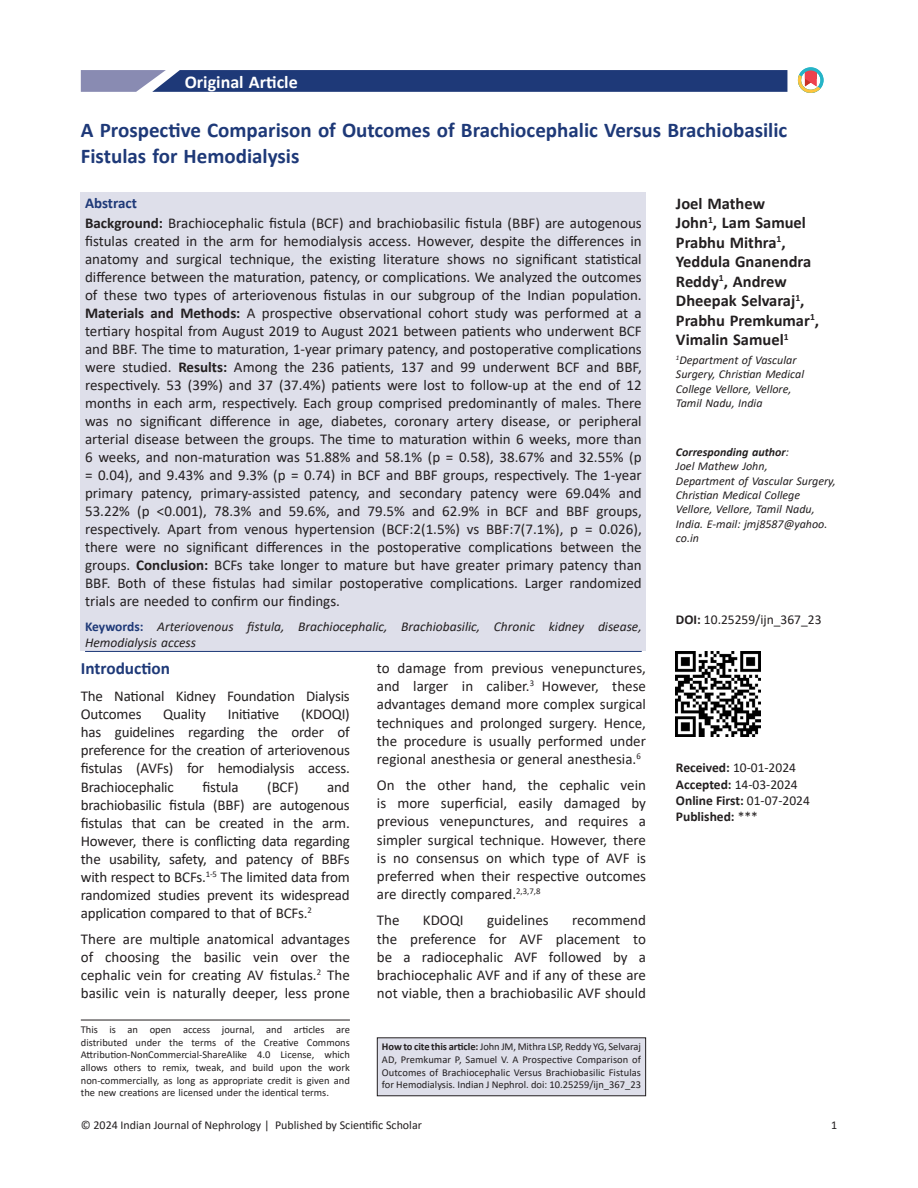
<style>
.page{position:relative;width:918px;height:1188px;background:#fff}
.page>*{position:absolute;margin:0;border:0;box-sizing:border-box;transform-origin:0 0}
.title-text{font:700 21px/25.2px "Calibri";color:#1e3978}
.suptit{font:700 18px "Calibri";color:#fff}
.Head-A{font:700 17.25px "Calibri";color:#1e3978}
.aut-grp{font:700 16.5px/19.5px "Calibri";color:#231f20}
.abs_para_mid{font:15px/18px "Calibri";color:#231f20;text-align:justify}
.para{font:15px/18.3px "Calibri";color:#231f20;text-align:justify}
.para_firstDropCaps{font:15px/18.1px "Calibri";letter-spacing:-.015em;color:#231f20;text-align:justify}
.abs_title{font:700 15px "Calibri";color:#1e3978}
.keywordset{font:italic 13.5px/16.2px "Calibri";color:#231f20}
.doi_para{font:13.5px "Calibri";color:#231f20}
.epub_date{font:700 13.5px "Calibri";color:#231f20}
.received_date{font:13.5px "Calibri";color:#231f20}
.accepted_date{font:13.5px "Calibri";color:#231f20}
.published_date{font:700 13.5px "Calibri";color:#231f20}
.cores-author{font:italic 12px/14.4px "Calibri";color:#231f20}
.aut-aff_first_last{font:italic 12px/14.4px "Calibri";color:#231f20}
.t1{font:12px "Calibri";color:#231f20}
.citation_para{font:10.5px/12.6px "Calibri";color:#231f20;text-align:justify}
.s1{font-weight:700}
.s2{font-weight:700;font-style:normal;color:#1e3978}
.s3{font-weight:400}
</style>
<div class="page">
<svg style="left:81px;top:70px;width:706px;height:22px;background:#2f4781"></svg>
<hr style="left:81px;top:1020px;width:269px;height:1px;background:#231f20">
<div style="left:81px;top:192px;width:565px;height:459px;background:#dedfea"></div>
<hr style="left:85px;top:651px;width:557px;height:1px;background:#1e3978">
<div style="left:377px;top:1038px;width:269px;height:58px;background:#dedfea"></div>
<div style="left:377px;top:1037px;width:269px;height:59px;border:1px solid #231f20"></div>
<svg style="left:798px;top:67px;width:25px;height:26px"></svg>
<img style="left:676px;top:651px;width:85px;height:85px">
<p class="suptit" style="left:185px;top:69px;width:115px">Original Article</p>
<p class="title-text" style="left:81px;top:118px;width:708px">A Prospective Comparison of Outcomes of Brachiocephalic Versus Brachiobasilic<br>Fistulas for Hemodialysis</p>
<p class="aut-grp" style="left:676px;top:194px;width:145px">Joel Mathew<br>John<sup>1</sup>, Lam Samuel<br>Prabhu Mithra<sup>1</sup>,<br>Yeddula Gnanendra<br>Reddy<sup>1</sup>, Andrew<br>Dheepak Selvaraj<sup>1</sup>,<br>Prabhu Premkumar<sup>1</sup>,<br>Vimalin Samuel<sup>1</sup></p>
<p class="aut-aff_first_last" style="left:676px;top:352px;width:130px"><sup>1</sup>Department of Vascular<br>Surgery, Christian Medical<br>College Vellore, Vellore,<br>Tamil Nadu, India</p>
<p class="abs_title" style="left:85px;top:192px;width:53px">Abstract</p>
<p class="abs_para_mid" style="left:85px;top:214px;width:558px"><span class="s1">Background:</span> Brachiocephalic fistula (BCF) and brachiobasilic fistula (BBF) are autogenous fistulas created in the arm for hemodialysis access. However, despite the differences in anatomy and surgical technique, the existing literature shows no significant statistical difference between the maturation, patency, or complications. We analyzed the outcomes of these two types of arteriovenous fistulas in our subgroup of the Indian population.<br><span class="s1">Materials and Methods:</span> A prospective observational cohort study was performed at a tertiary hospital from August 2019 to August 2021 between patients who underwent BCF and BBF. The time to maturation, 1-year primary patency, and postoperative complications were studied. <span class="s1">Results:</span> Among the 236 patients, 137 and 99 underwent BCF and BBF, respectively. 53 (39%) and 37 (37.4%) patients were lost to follow-up at the end of 12 months in each arm, respectively. Each group comprised predominantly of males. There was no significant difference in age, diabetes, coronary artery disease, or peripheral arterial disease between the groups. The time to maturation within 6 weeks, more than 6 weeks, and non-maturation was 51.88% and 58.1% (p = 0.58), 38.67% and 32.55% (p = 0.04), and 9.43% and 9.3% (p = 0.74) in BCF and BBF groups, respectively. The 1-year primary patency, primary-assisted patency, and secondary patency were 69.04% and 53.22% (p &lt;0.001), 78.3% and 59.6%, and 79.5% and 62.9% in BCF and BBF groups, respectively. Apart from venous hypertension (BCF:2(1.5%) vs BBF:7(7.1%), p = 0.026), there were no significant differences in the postoperative complications between the groups. <span class="s1">Conclusion:</span> BCFs take longer to mature but have greater primary patency than BBF. Both of these fistulas had similar postoperative complications. Larger randomized trials are needed to confirm our findings.</p>
<p class="keywordset" style="left:85px;top:617px;width:558px"><span class="s2">Keywords:</span> Arteriovenous fistula, Brachiocephalic, Brachiobasilic, Chronic kidney disease,<br>Hemodialysis access</p>
<p class="cores-author" style="left:676px;top:444px;width:161px"><span class="s1">Corresponding author</span>:<br>Joel Mathew John,<br>Department of Vascular Surgery,<br>Christian Medical College<br>Vellore, Vellore, Tamil Nadu,<br>India. E-mail: jmj8587@yahoo. co.in</p>
<p class="doi_para" style="left:676px;top:610px;width:147px"><span class="s1">DOI:</span> 10.25259/ijn_367_23</p>
<p class="Head-A" style="left:81px;top:657px;width:91px">Introduction</p>
<p class="para_firstDropCaps" style="left:81px;top:687px;width:270px">The National Kidney Foundation Dialysis<br>Outcomes</p>
<p class="para_firstDropCaps" style="left:81px;top:705px;width:271px;text-indent:220px">(KDOQI) has guidelines regarding the order of preference for the creation of arteriovenous fistulas (AVFs) for hemodialysis access.<br>Brachiocephalic</p>
<p class="para_firstDropCaps" style="left:163px;top:705px;width:44px">Quality</p>
<p class="para_firstDropCaps" style="left:228px;top:705px;width:53px">Initiative</p>
<p class="para_firstDropCaps" style="left:203px;top:777px;width:38px">fistula</p>
<p class="para_firstDropCaps" style="left:267px;top:777px;width:33px">(BCF)</p>
<p class="para_firstDropCaps" style="left:81px;top:777px;width:271px;text-indent:246px">and brachiobasilic fistula (BBF) are autogenous fistulas that can be created in the arm.<br>However, there is conflicting data regarding the usability, safety, and patency of BBFs with respect to BCFs.<sup>1-5</sup> The limited data from randomized studies prevent its widespread application compared to that of BCFs.<sup>2</sup></p>
<p class="para" style="left:81px;top:930px;width:271px">There are multiple anatomical advantages of choosing the basilic vein over the cephalic vein for creating AV fistulas.<sup>2</sup> The basilic vein is naturally deeper, less prone</p>
<p class="citation_para" style="left:81px;top:1023px;width:271px">This is an open access journal, and articles are distributed under the terms of the Creative Commons Attribution‑NonCommercial‑ShareAlike 4.0 License, which allows others to remix, tweak, and build upon the work non‑commercially, as long as appropriate credit is given and the new creations are licensed under the identical terms.</p>
<p class="para" style="left:377px;top:658px;width:271px">to damage from previous venepunctures, and larger in caliber.<sup>3</sup> However, these advantages demand more complex surgical techniques and prolonged surgery. Hence, the procedure is usually performed under regional anesthesia or general anesthesia.<sup>6</sup></p>
<p class="para" style="left:377px;top:775px;width:271px">On the other hand, the cephalic vein is more superficial, easily damaged by previous venepunctures, and requires a simpler surgical technique. However, there is no consensus on which type of AVF is preferred when their respective outcomes are directly compared.<sup>2,3,7,8</sup></p>
<p class="para" style="left:377px;top:911px;width:24px">The</p>
<p class="para" style="left:423px;top:911px;width:42px">KDOQI</p>
<p class="para" style="left:487px;top:911px;width:63px">guidelines</p>
<p class="para" style="left:377px;top:911px;width:271px;text-indent:195px">recommend the preference for AVF placement to be a radiocephalic AVF followed by a brachiocephalic AVF and if any of these are not viable, then a brachiobasilic AVF should</p>
<p class="citation_para" style="left:382px;top:1040px;width:261px"><span class="s1">How to cite this article:</span> John JM, Mithra LSP, Reddy YG, Selvaraj AD, Premkumar P, Samuel V. A Prospective Comparison of Outcomes of Brachiocephalic Versus Brachiobasilic Fistulas for Hemodialysis. Indian J Nephrol. doi: 10.25259/ijn_367_23</p>
<p class="received_date" style="left:676px;top:758px;width:122px"><span class="s1">Received:</span> 10-01-2024</p>
<p class="accepted_date" style="left:676px;top:775px;width:123px"><span class="s1">Accepted:</span> 14-03-2024</p>
<p class="epub_date" style="left:676px;top:791px;width:135px">Online First: <span class="s3">01-07-2024</span></p>
<p class="published_date" style="left:676px;top:807px;width:83px">Published: <span class="s3">***</span></p>
<p class="t1" style="left:81px;top:1116px;width:343px">© 2024 Indian Journal of Nephrology | Published by Scientific Scholar</p>
<p class="t1" style="left:831px;top:1116px;width:8px">1</p>
</div>
